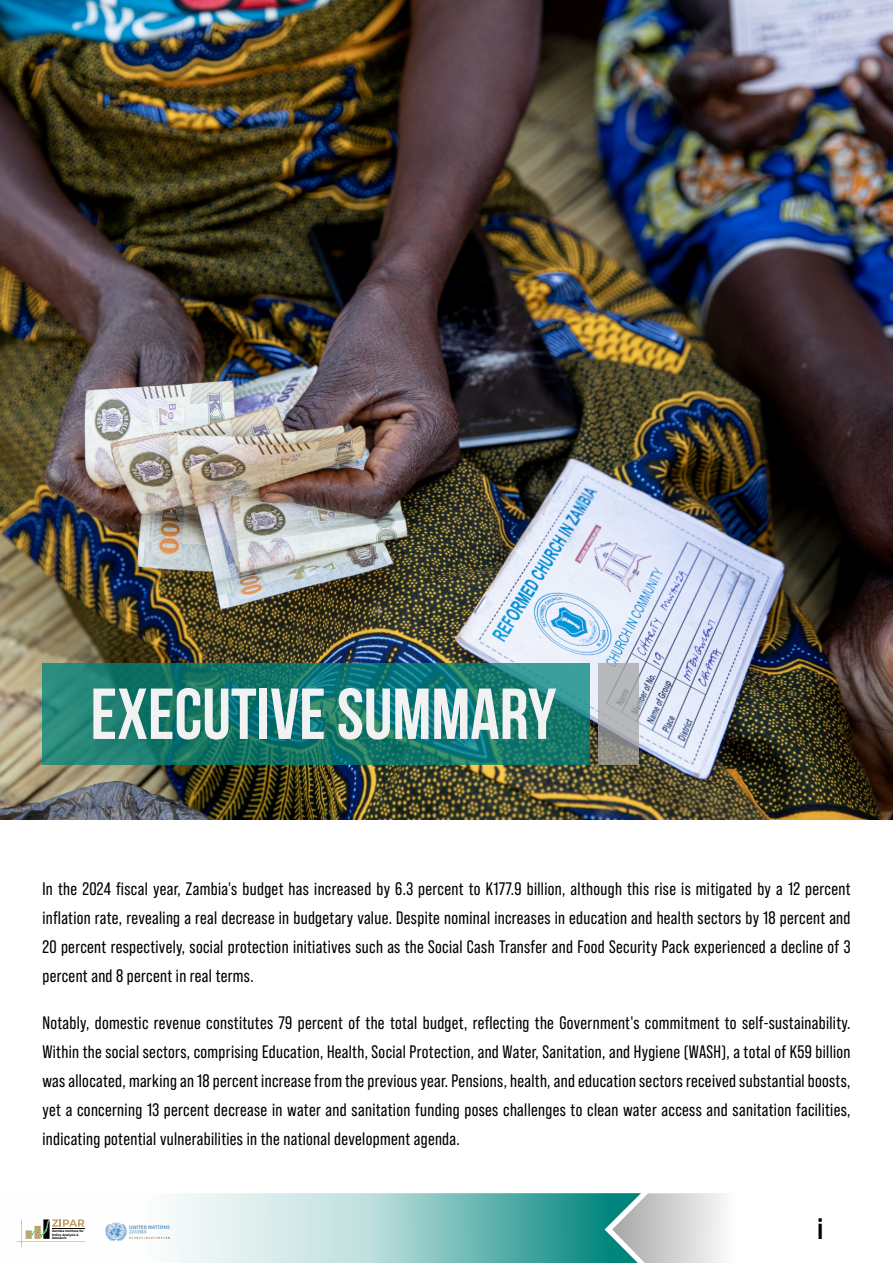
<style>
.page{position:relative;width:893px;height:1263px;background:#fff}
.page>*{position:absolute;margin:0;border:0;box-sizing:border-box;transform-origin:0 0}
.t1{font:700 72px "Bebas Neue";color:#f2f2f2}
.t2{font:700 30px "Bebas Neue Pro";color:#000}
.t3{font:18px/29.1px "Bebas Neue Pro";letter-spacing:.02em;color:#000;text-align:justify}
.t4{font:600 3.15px/3.2px "Montserrat";color:#000}
</style>
<div class="page">
<svg style="left:16px;top:1193px;width:707px;height:70px"></svg>
<img style="left:104px;top:1219px;width:68px;height:26px">
<img style="left:0;top:0;width:893px;height:819px">
<div style="left:42px;top:663px;width:548px;height:102px;background:#00857d;opacity:.75"></div>
<div style="left:598px;top:663px;width:41px;height:102px;background:#a6a6a6;opacity:.75"></div>
<h1 class="t1" style="left:91px;top:685px;width:467px">EXECUTIVE SUMMARY</h1>
<p class="t3" style="left:42px;top:877px;width:810px">In the 2024 fiscal year, Zambia's budget has increased by 6.3 percent to K177.9 billion, although this rise is mitigated by a 12 percent inflation rate, revealing a real decrease in budgetary value. Despite nominal increases in education and health sectors by 18 percent and 20 percent respectively, social protection initiatives such as the Social Cash Transfer and Food Security Pack experienced a decline of 3 percent and 8 percent in real terms.</p>
<p class="t3" style="left:42px;top:1011px;width:810px">Notably, domestic revenue constitutes 79 percent of the total budget, reflecting the Government's commitment to self-sustainability.<br>Within the social sectors, comprising Education, Health, Social Protection, and Water, Sanitation, and Hygiene (WASH), a total of K59 billion was allocated, marking an 18 percent increase from the previous year. Pensions, health, and education sectors received substantial boosts, yet a concerning 13 percent decrease in water and sanitation funding poses challenges to clean water access and sanitation facilities, indicating potential vulnerabilities in the national development agenda.</p>
<p class="t4" style="left:52px;top:1230px;width:33px">Zambia Institute for<br>Policy Analysis &amp;<br>Research</p>
<h2 class="t2" style="left:817px;top:1217px;width:7px">i</h2>
</div>
